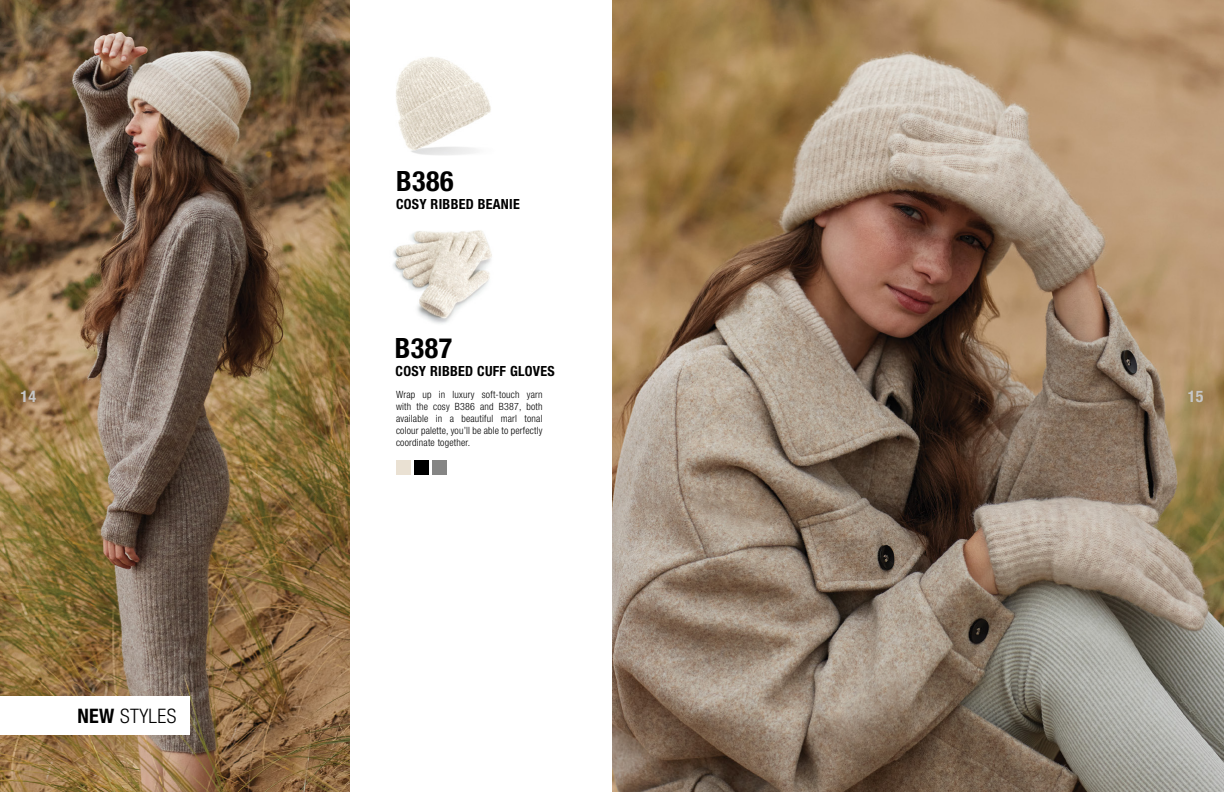
<style>
.page{position:relative;width:1224px;height:792px;background:#fff}
.page>*{position:absolute;margin:0;border:0;box-sizing:border-box;transform-origin:0 0}
.t1{font:700 condensed 28px "Helvetica Neue LT Pro";letter-spacing:.02em;color:#000}
.t2{font:300 condensed 20px "Helvetica Neue LT Pro";letter-spacing:.02em;color:#000}
.t3{font:700 condensed 16px "Helvetica Neue LT Pro";color:#c6c6c6}
.t4{font:700 condensed 14px "Helvetica Neue LT Pro";letter-spacing:.02em;color:#000}
.t5{font:300 condensed 10px/12px "Helvetica Neue LT Pro";letter-spacing:.02em;color:#000;text-align:justify}
.s1{font-weight:700}
</style>
<div class="page">
<img style="left:396px;top:57px;width:95px;height:98px">
<img style="left:0;top:0;width:350px;height:792px">
<img style="left:612px;top:0;width:612px;height:792px">
<img style="left:393px;top:230px;width:99px;height:94px">
<div style="left:0;top:697px;width:189px;height:38px;background:#fff"></div>
<div style="left:433px;top:460px;width:14px;height:14px;background:#858584"></div>
<div style="left:396px;top:460px;width:14px;height:14px;background:#eae1d3"></div>
<div style="left:414px;top:460px;width:15px;height:14px;background:#000"></div>
<h1 class="t1" style="left:396px;top:165px;width:59px">B386</h1>
<h3 class="t4" style="left:396px;top:196px;width:125px">COSY RIBBED BEANIE</h3>
<h1 class="t1" style="left:395px;top:332px;width:59px">B387</h1>
<h3 class="t4" style="left:396px;top:363px;width:161px">COSY RIBBED CUFF GLOVES</h3>
<h3 class="t3" style="left:21px;top:386px;width:17px">14</h3>
<h3 class="t3" style="left:1188px;top:386px;width:17px">15</h3>
<p class="t5" style="left:396px;top:388px;width:148px">Wrap up in luxury soft-touch yarn with the cosy B386 and B387, both available in a beautiful marl tonal colour palette, you’ll be able to perfectly coordinate together.</p>
<h2 class="t2" style="left:77px;top:705px;width:101px"><span class="s1">NEW</span> STYLES</h2>
</div>
